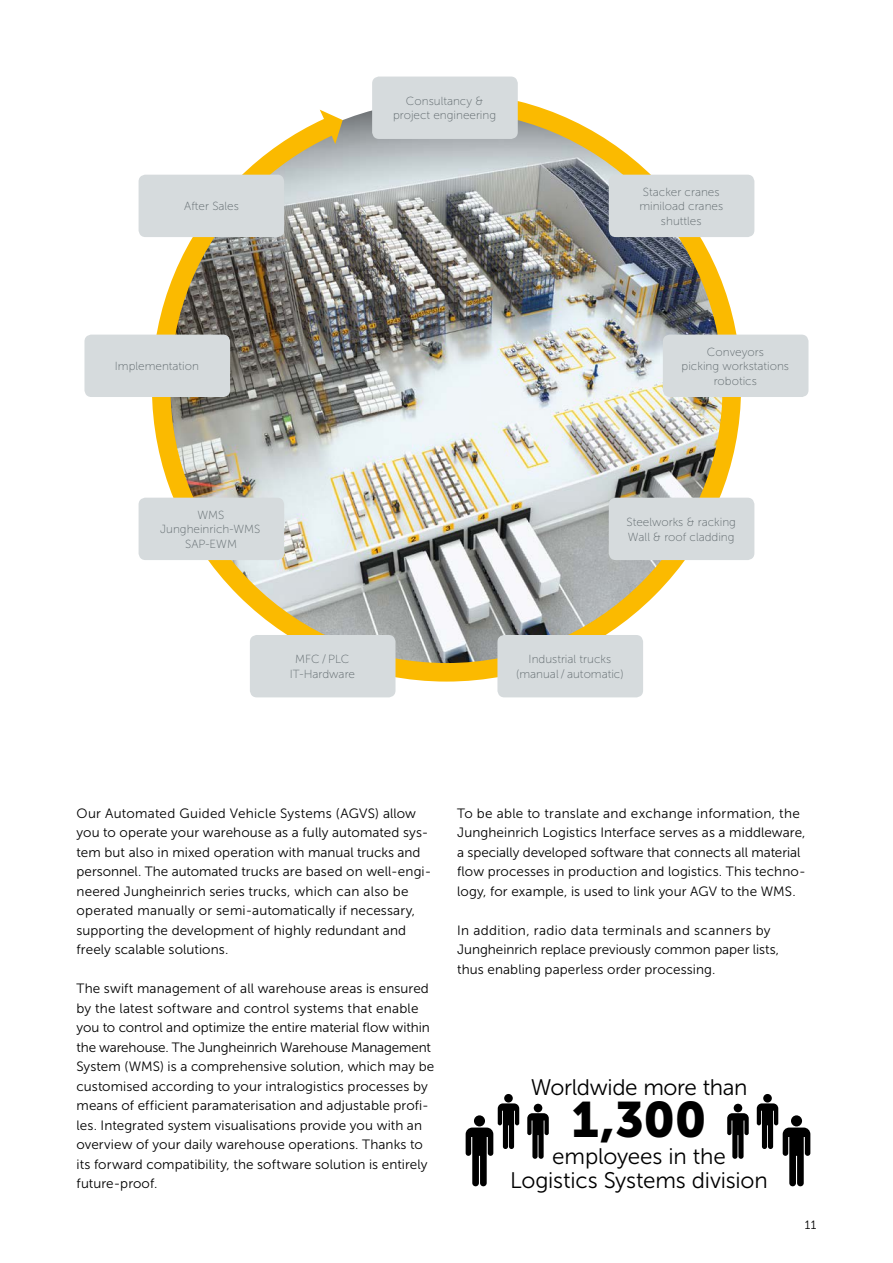
<style>
.page{position:relative;width:893px;height:1263px;background:#fff}
.page>*{position:absolute;margin:0;border:0;box-sizing:border-box;transform-origin:0 0}
.t1{font:49.5px "Museo JH Sans 900";color:#000}
.t2{font:22.5px/24px "Museo JH Sans 300";letter-spacing:-.01em;color:#000;text-align:center}
.t3{font:13.5px/19.5px "Museo JH Sans 300";letter-spacing:.005em;color:#000}
.t4{font:12px "Museo JH Sans 300";color:#000}
.t5{font:11.7px/14.7px "Museo JH Sans 100";color:#616a6e;text-align:center}
</style>
<div class="page">
<div style="left:734px;top:1104px;width:8px;height:8px;background:#000;border-radius:50%"></div>
<svg style="left:727px;top:1113px;width:22px;height:46px"></svg>
<div style="left:534px;top:1104px;width:8px;height:8px;background:#000;border-radius:50%"></div>
<svg style="left:527px;top:1113px;width:22px;height:46px"></svg>
<div style="left:763px;top:1094px;width:9px;height:8px;background:#000;border-radius:50%"></div>
<svg style="left:757px;top:1103px;width:53px;height:83px"></svg>
<div style="left:504px;top:1094px;width:9px;height:8px;background:#000;border-radius:50%"></div>
<svg style="left:466px;top:1103px;width:53px;height:83px"></svg>
<img style="left:152px;top:101px;width:589px;height:580px">
<div style="left:372px;top:77px;width:146px;height:62px;background:#d6dbdd;border-radius:7px"></div>
<div style="left:609px;top:175px;width:145px;height:62px;background:#d6dbdd;border-radius:7px"></div>
<div style="left:663px;top:335px;width:145px;height:62px;background:#d6dbdd;border-radius:7px"></div>
<div style="left:609px;top:498px;width:145px;height:62px;background:#d6dbdd;border-radius:7px"></div>
<div style="left:497px;top:635px;width:146px;height:62px;background:#d6dbdd;border-radius:7px"></div>
<div style="left:250px;top:635px;width:145px;height:62px;background:#d6dbdd;border-radius:7px"></div>
<div style="left:139px;top:498px;width:145px;height:62px;background:#d6dbdd;border-radius:7px"></div>
<div style="left:84px;top:335px;width:146px;height:62px;background:#d6dbdd;border-radius:7px"></div>
<div style="left:139px;top:175px;width:145px;height:62px;background:#d6dbdd;border-radius:7px"></div>
<p class="t5" style="left:184px;top:199px;width:56px">After Sales</p>
<p class="t5" style="left:115px;top:359px;width:86px">Implementation</p>
<p class="t5" style="left:393px;top:94px;width:105px">Consultancy &amp; project engineering</p>
<p class="t5" style="left:639px;top:184px;width:85px">Stacker cranes miniload cranes shuttles</p>
<p class="t5" style="left:682px;top:344px;width:109px">Conveyors<br>picking workstations robotics</p>
<p class="t5" style="left:160px;top:507px;width:102px">WMS<br>Jungheinrich-WMS<br>SAP-EWM</p>
<p class="t5" style="left:290px;top:652px;width:67px">MFC / PLC<br>IT-Hardware</p>
<p class="t5" style="left:626px;top:515px;width:111px;text-align:left">Steelworks &amp; racking<br>Wall &amp; roof cladding</p>
<p class="t5" style="left:516px;top:652px;width:109px">Industrial trucks (manual / automatic)</p>
<p class="t3" style="left:77px;top:803px;width:356px">Our Automated Guided Vehicle Systems (AGVS) allow you to operate your warehouse as a fully automated sys&shy;tem but also in mixed operation with manual trucks and personnel. The automated trucks are based on well-engi&shy;neered Jungheinrich series trucks, which can also be operated manually or semi-automatically if necessary, supporting the development of highly redundant and freely scalable solutions.</p>
<p class="t3" style="left:77px;top:979px;width:359px">The swift management of all warehouse areas is ensured by the latest software and control systems that enable you to control and optimize the entire material flow within the warehouse. The Jungheinrich Warehouse Management System (WMS) is a comprehensive solution, which may be customised according to your intralogistics processes by means of efficient paramaterisation and adjustable profi&shy;les. Integrated system visualisations provide you with an overview of your daily warehouse operations. Thanks to its forward compatibility, the software solution is entirely future-proof.</p>
<p class="t3" style="left:457px;top:803px;width:350px">To be able to translate and exchange information, the Jungheinrich Logistics Interface serves as a middleware, a specially developed software that connects all material flow processes in production and logistics. This techno&shy;logy, for example, is used to link your AGV to the WMS.</p>
<p class="t3" style="left:457px;top:920px;width:324px">In addition, radio data terminals and scanners by<br>Jungheinrich replace previously common paper lists, thus enabling paperless order processing.</p>
<h2 class="t2" style="left:531px;top:1076px;width:218px">Worldwide more than</h2>
<h1 class="t1" style="left:571px;top:1092px;width:136px">1,300</h1>
<h2 class="t2" style="left:510px;top:1145px;width:259px">employees in the<br>Logistics Systems division</h2>
<p class="t4" style="left:805px;top:1218px;width:13px">11</p>
</div>
